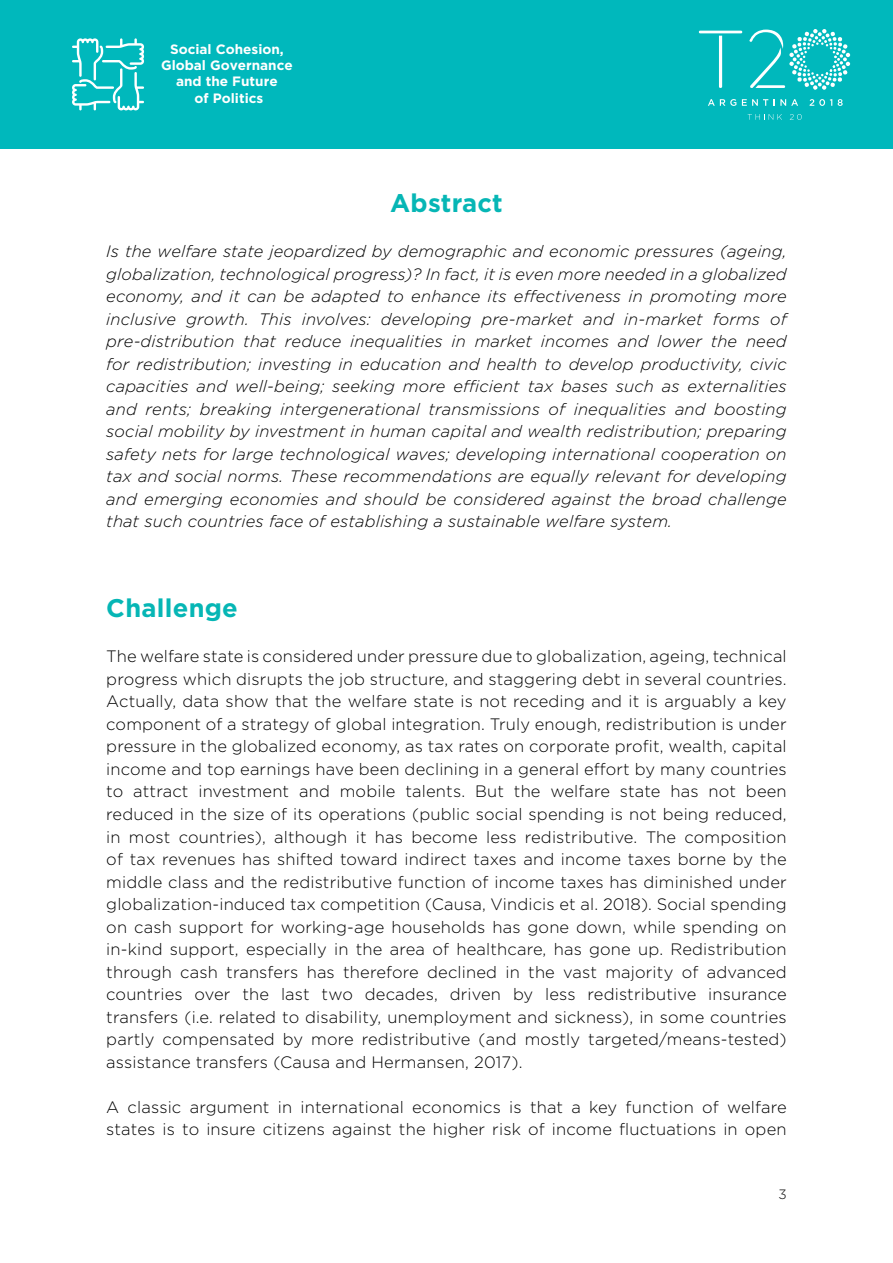
<style>
.page{position:relative;width:893px;height:1263px;background:#fff}
.page>*{position:absolute;margin:0;border:0;box-sizing:border-box;transform-origin:0 0}
.t1{font:700 25.5px "Gotham HTF";letter-spacing:.01em;color:#06b6b5}
.t2{font:300 16.5px/22.5px "Gotham";letter-spacing:.01em;color:#000;text-align:justify}
.t3{font:italic 300 16.5px/22.5px "Gotham";letter-spacing:.01em;color:#000;text-align:justify}
.t4{font:700 13.5px/16.2px "Gotham";color:#fff;text-align:center}
.t5{font:300 13.5px "Gotham";color:#000}
</style>
<div class="page">
<div style="left:0;top:0;width:893px;height:149px;background:#00b8bc"></div>
<svg style="left:749px;top:29px;width:101px;height:61px"></svg>
<svg style="left:708px;top:99px;width:28px;height:7px"></svg>
<svg style="left:742px;top:99px;width:26px;height:7px"></svg>
<svg style="left:774px;top:99px;width:24px;height:7px"></svg>
<svg style="left:810px;top:99px;width:22px;height:7px"></svg>
<svg style="left:838px;top:99px;width:5px;height:7px"></svg>
<svg style="left:699px;top:31px;width:43px;height:57px"></svg>
<svg style="left:748px;top:114px;width:34px;height:6px"></svg>
<svg style="left:790px;top:114px;width:12px;height:6px"></svg>
<svg style="left:72px;top:38px;width:72px;height:72px"></svg>
<p class="t4" style="left:161px;top:41px;width:133px">Social Cohesion,<br>Global Governance and the Future<br>of Politics</p>
<h1 class="t1" style="left:390px;top:189px;width:114px">Abstract</h1>
<p class="t3" style="left:106px;top:240px;width:682px">Is the welfare state jeopardized by demographic and economic pressures (ageing, globalization, technological progress)? In fact, it is even more needed in a globalized economy, and it can be adapted to enhance its effectiveness in promoting more inclusive growth. This involves: developing pre-market and in-market forms of pre-distribution that reduce inequalities in market incomes and lower the need for redistribution; investing in education and health to develop productivity, civic capacities and well-being; seeking more efficient tax bases such as externalities and rents; breaking intergenerational transmissions of inequalities and boosting social mobility by investment in human capital and wealth redistribution; preparing safety nets for large technological waves; developing international cooperation on tax and social norms. These recommendations are equally relevant for developing and emerging economies and should be considered against the broad challenge that such countries face of establishing a sustainable welfare system.</p>
<h1 class="t1" style="left:106px;top:594px;width:133px">Challenge</h1>
<p class="t2" style="left:106px;top:645px;width:682px">The welfare state is considered under pressure due to globalization, ageing, technical progress which disrupts the job structure, and staggering debt in several countries.<br>Actually, data show that the welfare state is not receding and it is arguably a key component of a strategy of global integration. Truly enough, redistribution is under pressure in the globalized economy, as tax rates on corporate profit, wealth, capital income and top earnings have been declining in a general effort by many countries to attract investment and mobile talents. But the welfare state has not been reduced in the size of its operations (public social spending is not being reduced, in most countries), although it has become less redistributive. The composition of tax revenues has shifted toward indirect taxes and income taxes borne by the middle class and the redistributive function of income taxes has diminished under globalization-induced tax competition (Causa, Vindicis et al. 2018). Social spending on cash support for working-age households has gone down, while spending on in-kind support, especially in the area of healthcare, has gone up. Redistribution through cash transfers has therefore declined in the vast majority of advanced countries over the last two decades, driven by less redistributive insurance transfers (i.e. related to disability, unemployment and sickness), in some countries partly compensated by more redistributive (and mostly targeted/means-tested) assistance transfers (Causa and Hermansen, 2017).</p>
<p class="t2" style="left:106px;top:1095px;width:682px">A classic argument in international economics is that a key function of welfare states is to insure citizens against the higher risk of income fluctuations in open</p>
<p class="t5" style="left:778px;top:1186px;width:10px">3</p>
</div>
